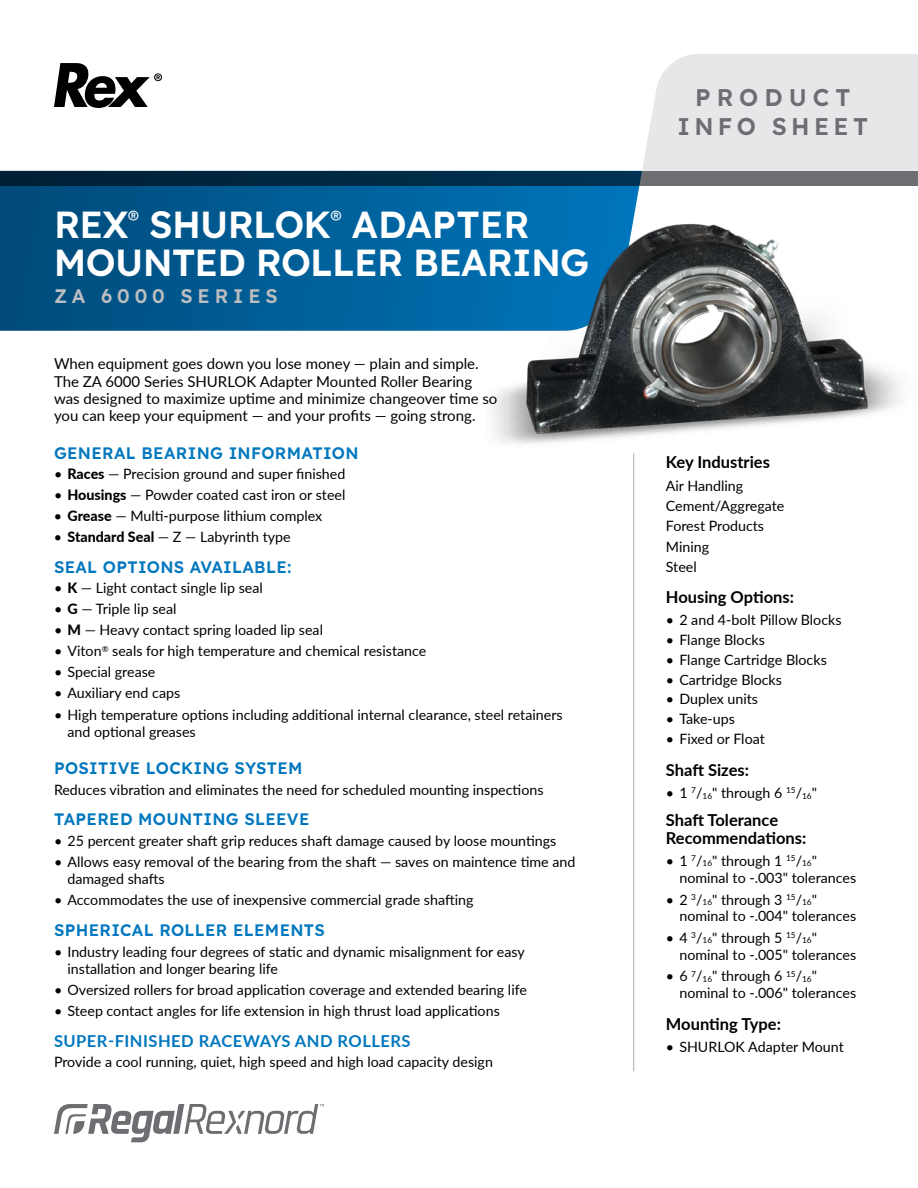
<style>
.page{position:relative;width:918px;height:1188px;background:#fff}
.page>*{position:absolute;margin:0;border:0;box-sizing:border-box;transform-origin:0 0}
.t1{font:600 37.5px/37.5px "Lexend";letter-spacing:-.02em;color:#fff}
.t2{font:600 24px/28.8px "Lexend";letter-spacing:.18em;color:#6d6e71;text-align:center}
.t3{font:600 19.5px "Lexend";letter-spacing:.25em;color:#bcbec0}
.t4{font:600 16.5px "Lexend";letter-spacing:.02em;color:#0077be}
.t5{font:700 16.5px/18px "Lato";color:#000}
.t6{font:700 16.5px "Lato";letter-spacing:.03em;color:#0077be}
.t7{font:15px/17.2px "Lato";color:#000}
.t8{font:14.25px/20.1px "Lato";color:#000}
.s1{font-weight:800}
.s2{font-size:8.25px}
</style>
<div class="page">
<svg style="left:54px;top:1104px;width:270px;height:38px"></svg>
<svg style="left:0;top:185px;width:486px;height:146px;background:#005a91"></svg>
<div style="left:0;top:171px;width:918px;height:14px;background:#002640"></div>
<div style="left:645px;top:54px;width:273px;height:117px;background:#e6e7e8"></div>
<hr style="left:633px;top:454px;width:1px;height:617px;background:#a7a9ac">
<svg style="left:54px;top:63px;width:108px;height:45px"></svg>
<img style="left:486px;top:154px;width:430px;height:330px">
<h1 class="t1" style="left:54px;top:204px;width:537px">REX<sup>®</sup> SHURLOK<sup>®</sup> ADAPTER<br>MOUNTED ROLLER BEARING</h1>
<h3 class="t3" style="left:54px;top:281px;width:225px">ZA 6000 SERIES</h3>
<p class="t7" style="left:54px;top:355px;width:445px">When equipment goes down you lose money — plain and simple.<br>The ZA 6000 Series SHURLOK Adapter Mounted Roller Bearing was designed to maximize uptime and minimize changeover time so you can keep your equipment — and your profits — going strong.</p>
<p class="t4" style="left:54px;top:440px;width:306px">GENERAL BEARING INFORMATION</p>
<p class="t8" style="left:54px;top:463px;width:293px">• <span class="s1">Races</span> — Precision ground and super finished</p>
<p class="t8" style="left:54px;top:484px;width:293px">• <span class="s1">Housings</span> — Powder coated cast iron or steel</p>
<p class="t8" style="left:54px;top:505px;width:270px">• <span class="s1">Grease</span> — Multi-purpose lithium complex</p>
<p class="t8" style="left:54px;top:526px;width:238px">• <span class="s1">Standard Seal</span> — Z — Labyrinth type</p>
<p class="t4" style="left:54px;top:554px;width:239px">SEAL OPTIONS AVAILABLE:</p>
<p class="t8" style="left:54px;top:577px;width:210px">• <span class="s1">K</span> — Light contact single lip seal</p>
<p class="t8" style="left:54px;top:599px;width:124px">• <span class="s1">G</span> — Triple lip seal</p>
<p class="t8" style="left:54px;top:620px;width:271px">• <span class="s1">M</span> — Heavy contact spring loaded lip seal</p>
<p class="t8" style="left:54px;top:641px;width:374px">• Viton<sup>®</sup> seals for high temperature and chemical resistance</p>
<p class="t8" style="left:54px;top:662px;width:103px">• Special grease</p>
<p class="t8" style="left:54px;top:683px;width:128px">• Auxiliary end caps</p>
<p class="t8" style="left:67px;top:705px;width:497px;line-height:17.2px;text-indent:-13px">• High temperature options including additional internal clearance, steel retainers and optional greases</p>
<p class="t4" style="left:54px;top:756px;width:250px">POSITIVE LOCKING SYSTEM</p>
<p class="t8" style="left:54px;top:779px;width:491px">Reduces vibration and eliminates the need for scheduled mounting inspections</p>
<p class="t4" style="left:54px;top:807px;width:257px">TAPERED MOUNTING SLEEVE</p>
<p class="t8" style="left:54px;top:830px;width:504px">• 25 percent greater shaft grip reduces shaft damage caused by loose mountings</p>
<p class="t8" style="left:67px;top:853px;width:510px;line-height:17.2px;text-indent:-13px">• Allows easy removal of the bearing from the shaft — saves on maintence time and damaged shafts</p>
<p class="t8" style="left:54px;top:889px;width:421px">• Accommodates the use of inexpensive commercial grade shafting</p>
<p class="t4" style="left:54px;top:918px;width:272px">SPHERICAL ROLLER ELEMENTS</p>
<p class="t8" style="left:67px;top:942px;width:459px;line-height:17.2px;text-indent:-13px">• Industry leading four degrees of static and dynamic misalignment for easy installation and longer bearing life</p>
<p class="t8" style="left:54px;top:979px;width:475px">• Oversized rollers for broad application coverage and extended bearing life</p>
<p class="t8" style="left:54px;top:1000px;width:447px">• Steep contact angles for life extension in high thrust load applications</p>
<p class="t6" style="left:54px;top:1028px;width:358px">SUPER-FINISHED RACEWAYS AND ROLLERS</p>
<p class="t8" style="left:54px;top:1051px;width:440px">Provide a cool running, quiet, high speed and high load capacity design</p>
<h2 class="t2" style="left:677px;top:82px;width:192px">PRODUCT<br>INFO SHEET</h2>
<p class="t5" style="left:666px;top:452px;width:106px">Key Industries</p>
<p class="t8" style="left:666px;top:475px;width:120px">Air Handling<br>Cement/Aggregate<br>Forest Products<br>Mining<br>Steel</p>
<p class="t5" style="left:666px;top:588px;width:130px">Housing Options:</p>
<p class="t8" style="left:666px;top:610px;width:177px">• 2 and 4-bolt Pillow Blocks</p>
<p class="t8" style="left:666px;top:629px;width:101px">• Flange Blocks</p>
<p class="t8" style="left:666px;top:649px;width:162px">• Flange Cartridge Blocks</p>
<p class="t8" style="left:666px;top:669px;width:118px">• Cartridge Blocks</p>
<p class="t8" style="left:666px;top:688px;width:94px">• Duplex units</p>
<p class="t8" style="left:666px;top:708px;width:71px">• Take-ups</p>
<p class="t8" style="left:666px;top:728px;width:100px">• Fixed or Float</p>
<p class="t5" style="left:666px;top:760px;width:85px">Shaft Sizes:</p>
<p class="t8" style="left:666px;top:782px;width:153px">• 1 <sup>7</sup>/<sub>16</sub>" through 6 <sup>15</sup>/<sub>16</sub>"</p>
<p class="t5" style="left:666px;top:811px;width:142px">Shaft Tolerance<br>Recommendations:</p>
<p class="t8" style="left:679px;top:852px;width:178px;line-height:16.5px;text-indent:-13px">• 1 <sup>7</sup>/<span class="s2">16</span>" through 1 <sup>15</sup>/<span class="s2">16</span>" nominal to -.003" tolerances</p>
<p class="t8" style="left:679px;top:891px;width:178px;line-height:16.5px;text-indent:-13px">• 2 <sup>3</sup>/<span class="s2">16</span>" through 3 <sup>15</sup>/<span class="s2">16</span>" nominal to -.004" tolerances</p>
<p class="t8" style="left:679px;top:929px;width:178px;line-height:16.5px;text-indent:-13px">• 4 <sup>3</sup>/<span class="s2">16</span>" through 5 <sup>15</sup>/<span class="s2">16</span>" nominal to -.005" tolerances</p>
<p class="t8" style="left:679px;top:967px;width:178px;line-height:16.5px;text-indent:-13px">• 6 <sup>7</sup>/<span class="s2">16</span>" through 6 <sup>15</sup>/<span class="s2">16</span>" nominal to -.006" tolerances</p>
<p class="t5" style="left:666px;top:1014px;width:117px">Mounting Type:</p>
<p class="t8" style="left:666px;top:1036px;width:179px">• SHURLOK Adapter Mount</p>
</div>
